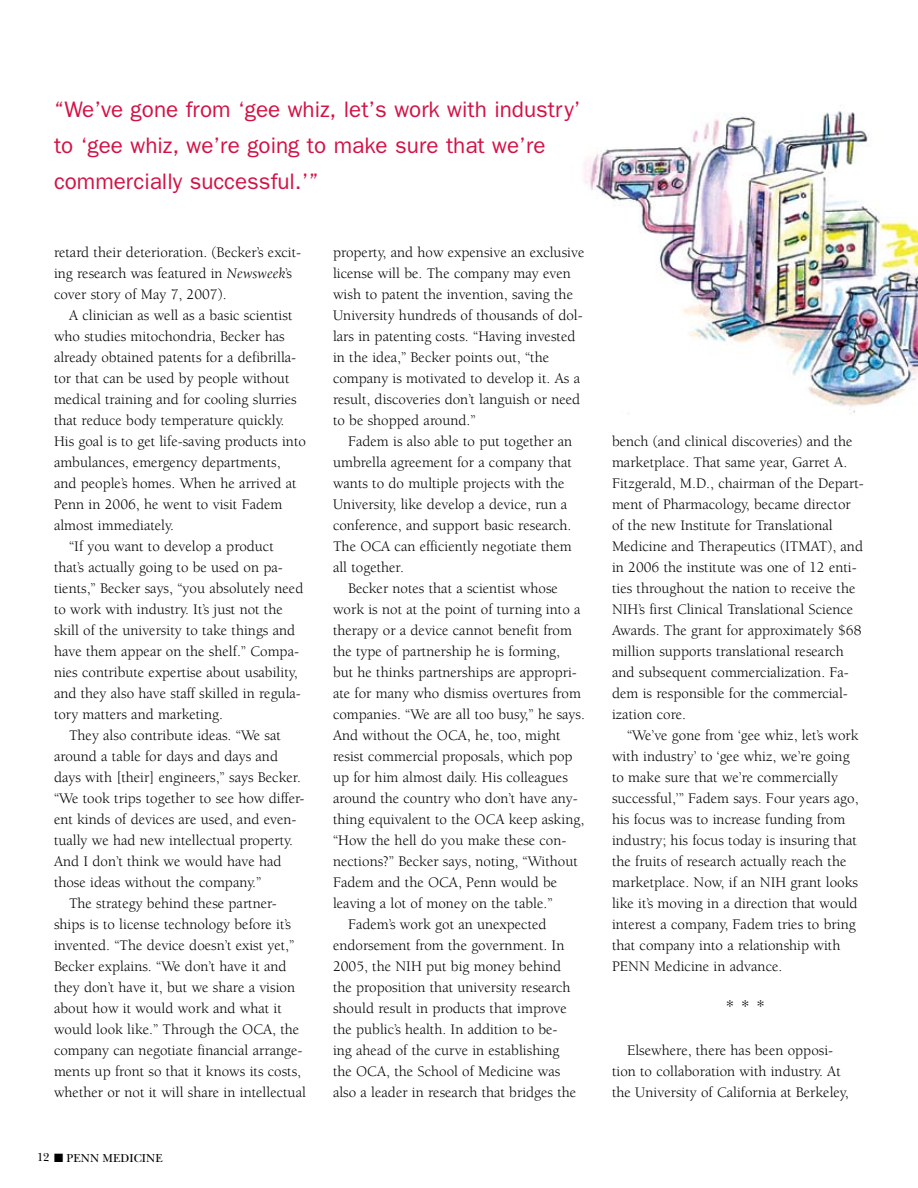
<style>
.page{position:relative;width:918px;height:1188px;background:#fff}
.page>*{position:absolute;margin:0;border:0;box-sizing:border-box;transform-origin:0 0}
.t1{font:22.5px/36px "Franklin Gothic";color:#d31145}
.t2{font:19.5px "Berkeley";color:#000}
.t3{font:15px/21px "Berkeley";color:#000}
.t4{font:12px "New Baskerville";color:#000}
.s1{font-style:italic}
</style>
<div class="page">
<img style="left:584px;top:111px;width:334px;height:302px">
<h1 class="t1" style="left:54px;top:91px;width:528px">“We’ve gone from ‘gee whiz, let’s work with industry’ to ‘gee whiz, we’re going to make sure that we’re commercially successful.’”</h1>
<p class="t3" style="left:54px;top:242px;width:249px">retard their deterioration. (Becker’s excit&shy;ing research was featured in <span class="s1">Newsweek</span>’s cover story of May 7, 2007).</p>
<p class="t3" style="left:69px;top:305px;width:225px">A clinician as well as a basic scientist</p>
<p class="t3" style="left:54px;top:326px;width:232px">who studies mitochondria, Becker has</p>
<p class="t3" style="left:54px;top:347px;width:244px">already obtained patents for a defibrilla-</p>
<p class="t3" style="left:54px;top:368px;width:237px">tor that can be used by people without</p>
<p class="t3" style="left:54px;top:389px;width:244px">medical training and for cooling slurries</p>
<p class="t3" style="left:54px;top:410px;width:232px">that reduce body temperature quickly.</p>
<p class="t3" style="left:54px;top:431px;width:253px">His goal is to get life-saving products into</p>
<p class="t3" style="left:54px;top:452px;width:228px">ambulances, emergency departments,</p>
<p class="t3" style="left:54px;top:473px;width:244px">and people’s homes. When he arrived at</p>
<p class="t3" style="left:54px;top:494px;width:230px">Penn in 2006, he went to visit Fadem</p>
<p class="t3" style="left:54px;top:515px;width:121px">almost immediately.</p>
<p class="t3" style="left:69px;top:536px;width:206px">“If you want to develop a product</p>
<p class="t3" style="left:54px;top:557px;width:230px">that’s actually going to be used on pa-</p>
<p class="t3" style="left:54px;top:578px;width:251px">tients,” Becker says, “you absolutely need</p>
<p class="t3" style="left:54px;top:599px;width:230px">to work with industry. It’s just not the</p>
<p class="t3" style="left:54px;top:620px;width:243px">skill of the university to take things and</p>
<p class="t3" style="left:54px;top:641px;width:247px">have them appear on the shelf.” Compa-</p>
<p class="t3" style="left:54px;top:662px;width:245px">nies contribute expertise about usability,</p>
<p class="t3" style="left:54px;top:683px;width:248px">and they also have staff skilled in regula-</p>
<p class="t3" style="left:54px;top:704px;width:171px">tory matters and marketing.</p>
<p class="t3" style="left:69px;top:725px;width:214px">They also contribute ideas. “We sat</p>
<p class="t3" style="left:54px;top:746px;width:226px">around a table for days and days and</p>
<p class="t3" style="left:54px;top:767px;width:249px">days with [their] engineers,” says Becker.</p>
<p class="t3" style="left:54px;top:788px;width:252px">“We took trips together to see how differ-</p>
<p class="t3" style="left:54px;top:809px;width:244px">ent kinds of devices are used, and even-</p>
<p class="t3" style="left:54px;top:830px;width:240px">tually we had new intellectual property.</p>
<p class="t3" style="left:54px;top:851px;width:229px">And I don’t think we would have had</p>
<p class="t3" style="left:54px;top:872px;width:209px">those ideas without the company.”</p>
<p class="t3" style="left:69px;top:893px;width:209px">The strategy behind these partner-</p>
<p class="t3" style="left:54px;top:914px;width:239px">ships is to license technology before it’s</p>
<p class="t3" style="left:54px;top:935px;width:242px">invented. “The device doesn’t exist yet,”</p>
<p class="t3" style="left:54px;top:956px;width:234px">Becker explains. “We don’t have it and</p>
<p class="t3" style="left:54px;top:977px;width:243px">they don’t have it, but we share a vision</p>
<p class="t3" style="left:54px;top:998px;width:229px">about how it would work and what it</p>
<p class="t3" style="left:54px;top:1019px;width:247px">would look like.” Through the OCA, the</p>
<p class="t3" style="left:54px;top:1040px;width:250px">company can negotiate financial arrange-</p>
<p class="t3" style="left:54px;top:1061px;width:249px">ments up front so that it knows its costs,</p>
<p class="t3" style="left:54px;top:1082px;width:253px">whether or not it will share in intellectual</p>
<p class="t4" style="left:37px;top:1151px;width:127px">12 ■ PENN MEDICINE</p>
<p class="t3" style="left:333px;top:242px;width:253px">property, and how expensive an exclusive license will be. The company may even wish to patent the invention, saving the University hundreds of thousands of dol&shy;lars in patenting costs. “Having invested in the idea,” Becker points out, “the company is motivated to develop it. As a result, discoveries don’t languish or need to be shopped around.”</p>
<p class="t3" style="left:333px;top:431px;width:241px;text-indent:15px">Fadem is also able to put together an umbrella agreement for a company that wants to do multiple projects with the University, like develop a device, run a conference, and support basic research.<br>The OCA can efficiently negotiate them all together.</p>
<p class="t3" style="left:348px;top:578px;width:211px">Becker notes that a scientist whose</p>
<p class="t3" style="left:333px;top:599px;width:249px">work is not at the point of turning into a</p>
<p class="t3" style="left:333px;top:620px;width:240px">therapy or a device cannot benefit from</p>
<p class="t3" style="left:333px;top:641px;width:229px">the type of partnership he is forming,</p>
<p class="t3" style="left:333px;top:662px;width:245px">but he thinks partnerships are appropri-</p>
<p class="t3" style="left:333px;top:683px;width:249px">ate for many who dismiss overtures from</p>
<p class="t3" style="left:333px;top:704px;width:253px">companies. “We are all too busy,” he says.</p>
<p class="t3" style="left:333px;top:725px;width:229px">And without the OCA, he, too, might</p>
<p class="t3" style="left:333px;top:746px;width:241px">resist commercial proposals, which pop</p>
<p class="t3" style="left:333px;top:767px;width:236px">up for him almost daily. His colleagues</p>
<p class="t3" style="left:333px;top:788px;width:246px">around the country who don’t have any-</p>
<p class="t3" style="left:333px;top:809px;width:253px">thing equivalent to the OCA keep asking,</p>
<p class="t3" style="left:333px;top:830px;width:235px">“How the hell do you make these con-</p>
<p class="t3" style="left:333px;top:851px;width:246px">nections?” Becker says, noting, “Without</p>
<p class="t3" style="left:333px;top:872px;width:226px">Fadem and the OCA, Penn would be</p>
<p class="t3" style="left:333px;top:893px;width:221px">leaving a lot of money on the table.”</p>
<p class="t3" style="left:348px;top:914px;width:200px">Fadem’s work got an unexpected</p>
<p class="t3" style="left:333px;top:935px;width:233px">endorsement from the government. In</p>
<p class="t3" style="left:333px;top:956px;width:230px">2005, the NIH put big money behind</p>
<p class="t3" style="left:333px;top:977px;width:239px">the proposition that university research</p>
<p class="t3" style="left:333px;top:998px;width:235px">should result in products that improve</p>
<p class="t3" style="left:333px;top:1019px;width:226px">the public’s health. In addition to be-</p>
<p class="t3" style="left:333px;top:1040px;width:228px">ing ahead of the curve in establishing</p>
<p class="t3" style="left:333px;top:1061px;width:229px">the OCA, the School of Medicine was</p>
<p class="t3" style="left:333px;top:1082px;width:245px">also a leader in research that bridges the</p>
<p class="t3" style="left:612px;top:431px;width:253px">bench (and clinical discoveries) and the marketplace. That same year, Garret A.<br>Fitzgerald, M.D., chairman of the Depart&shy;ment of Pharmacology, became director of the new Institute for Translational Medicine and Therapeutics (ITMAT), and in 2006 the institute was one of 12 enti&shy;ties throughout the nation to receive the NIH’s first Clinical Translational Science Awards. The grant for approximately $68 million supports translational research and subsequent commercialization. Fa&shy;dem is responsible for the commercial&shy;ization core.</p>
<p class="t3" style="left:612px;top:725px;width:248px;text-indent:15px">“We’ve gone from ‘gee whiz, let’s work with industry’ to ‘gee whiz, we’re going to make sure that we’re commercially successful,’” Fadem says. Four years ago, his focus was to increase funding from industry; his focus today is insuring that the fruits of research actually reach the marketplace. Now, if an NIH grant looks like it’s moving in a direction that would interest a company, Fadem tries to bring that company into a relationship with PENN Medicine in advance.</p>
<h2 class="t2" style="left:725px;top:997px;width:42px">* * *</h2>
<p class="t3" style="left:612px;top:1040px;width:238px;text-align:center">Elsewhere, there has been opposi-<br>tion to collaboration with industry. At the University of California at Berkeley,</p>
</div>
